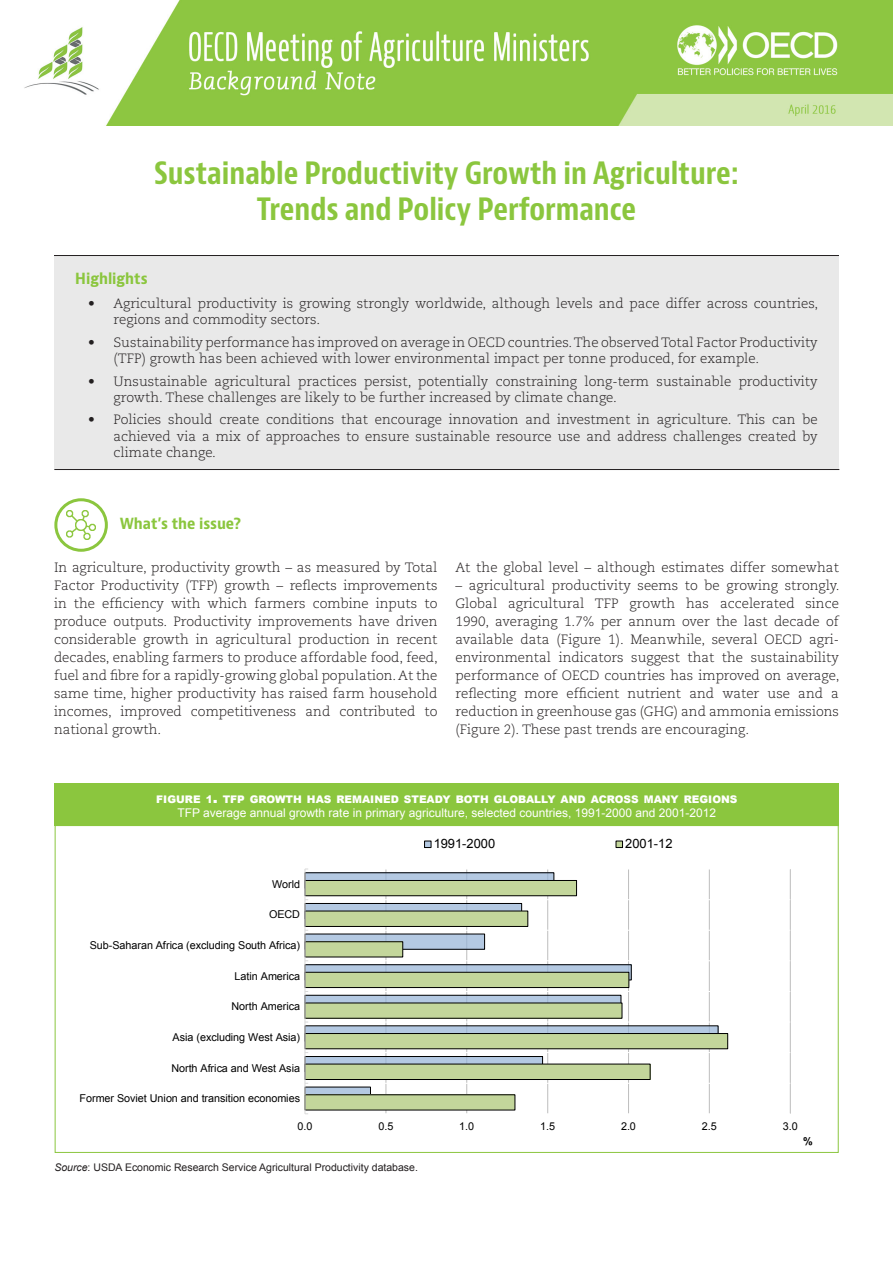
<style>
.page{position:relative;width:893px;height:1263px;background:#fff}
.page>*{position:absolute;margin:0;border:0;box-sizing:border-box;transform-origin:0 0}
.t1{font:700 condensed 30px/36px "Bernini Sans";color:#8bc63e;text-align:center}
.t2{font:700 condensed 15px "Bernini Sans";color:#8bc63e}
.t3{font:300 13.5px/18px "Caecilia LT Std";color:#231f20}
.t4{font:12.9px "Arial";letter-spacing:.005em;color:#000}
.t5{font:12px "Arial";color:#fff}
.t6{font:10.8px "Arial";color:#000}
.t7{font:700 10.8px "Arial";color:#000}
.t8{font:10.5px "Arial";color:#231f20}
.t9{font:900 10.5px "Arial";color:#fff}
.s1{font-size:15px}
.s2{font-style:italic}
</style>
<div class="page">
<div style="left:54px;top:255px;width:785px;height:215px;background:#e9e9e9"></div>
<img style="left:24px;top:0;width:869px;height:125px">
<hr style="left:54px;top:255px;width:785px;height:1px;background:#231f20">
<hr style="left:54px;top:469px;width:785px;height:1px;background:#231f20">
<img style="left:66px;top:510px;width:30px;height:30px">
<div style="left:54px;top:498px;width:54px;height:54px;border:3px solid #8bc63e;border-radius:50%"></div>
<div style="left:54px;top:783px;width:785px;height:42px;background:#8bc63e"></div>
<hr style="left:385px;top:869px;width:1px;height:245px;background:#bfbfbf">
<hr style="left:466px;top:869px;width:1px;height:245px;background:#bfbfbf">
<hr style="left:547px;top:869px;width:1px;height:245px;background:#bfbfbf">
<hr style="left:628px;top:869px;width:1px;height:245px;background:#bfbfbf">
<hr style="left:709px;top:869px;width:1px;height:245px;background:#bfbfbf">
<hr style="left:790px;top:869px;width:1px;height:245px;background:#bfbfbf">
<hr style="left:305px;top:899px;width:485px;height:1px;background:#fff">
<hr style="left:305px;top:930px;width:485px;height:1px;background:#fff">
<hr style="left:305px;top:960px;width:485px;height:1px;background:#fff">
<hr style="left:305px;top:991px;width:485px;height:1px;background:#fff">
<hr style="left:305px;top:1021px;width:485px;height:1px;background:#fff">
<hr style="left:305px;top:1052px;width:485px;height:1px;background:#fff">
<hr style="left:305px;top:1083px;width:485px;height:1px;background:#fff">
<hr style="left:305px;top:1113px;width:485px;height:1px;background:#fff">
<div style="left:305px;top:873px;width:249px;height:15px;background:#b4c9e2"></div>
<div style="left:305px;top:872px;width:249px;height:16px;border:1px solid #000"></div>
<div style="left:305px;top:903px;width:217px;height:16px;background:#95b3d7;opacity:.7"></div>
<div style="left:305px;top:903px;width:217px;height:16px;border:1px solid #000"></div>
<div style="left:305px;top:934px;width:180px;height:15px;background:#b4c9e2"></div>
<div style="left:305px;top:934px;width:180px;height:16px;border:1px solid #000"></div>
<div style="left:305px;top:965px;width:326px;height:15px;background:#95b3d7;opacity:.7"></div>
<div style="left:305px;top:964px;width:327px;height:16px;border:1px solid #000"></div>
<div style="left:305px;top:995px;width:316px;height:15px;background:#95b3d7;opacity:.7"></div>
<div style="left:305px;top:995px;width:316px;height:16px;border:1px solid #000"></div>
<div style="left:305px;top:1026px;width:413px;height:15px;background:#b4c9e2"></div>
<div style="left:305px;top:1056px;width:238px;height:16px;background:#95b3d7;opacity:.7"></div>
<div style="left:305px;top:1056px;width:238px;height:16px;border:1px solid #000"></div>
<div style="left:305px;top:1087px;width:65px;height:15px;background:#b4c9e2"></div>
<div style="left:305px;top:880px;width:271px;height:16px;background:#c3d69b"></div>
<div style="left:305px;top:880px;width:272px;height:16px;border:1px solid #000"></div>
<div style="left:305px;top:911px;width:223px;height:15px;background:#c3d69b"></div>
<div style="left:305px;top:911px;width:223px;height:16px;border:1px solid #000"></div>
<div style="left:305px;top:942px;width:98px;height:15px;background:#c3d69b"></div>
<div style="left:305px;top:941px;width:98px;height:16px;border:1px solid #000"></div>
<div style="left:305px;top:972px;width:324px;height:15px;background:#c3d69b"></div>
<div style="left:305px;top:972px;width:324px;height:16px;border:1px solid #000"></div>
<div style="left:305px;top:1003px;width:317px;height:15px;background:#c3d69b"></div>
<div style="left:305px;top:1033px;width:423px;height:16px;background:#c3d69b"></div>
<div style="left:305px;top:1033px;width:423px;height:16px;border:1px solid #000"></div>
<div style="left:305px;top:1064px;width:345px;height:15px;background:#c3d69b"></div>
<div style="left:305px;top:1064px;width:345px;height:16px;border:1px solid #000"></div>
<div style="left:305px;top:1095px;width:210px;height:15px;background:#c3d69b"></div>
<div style="left:305px;top:1094px;width:210px;height:16px;border:1px solid #000"></div>
<hr style="left:304px;top:869px;width:1px;height:245px;background:#d9d9d9">
<div style="left:424px;top:841px;width:7px;height:7px;border:1px solid #000"></div>
<div style="left:616px;top:841px;width:7px;height:7px;border:1px solid #000"></div>
<p class="t1" style="left:154px;top:155px;width:586px">Sustainable Productivity Growth in Agriculture:<br>Trends and Policy Performance</p>
<p class="t2" style="left:75px;top:269px;width:74px">Highlights</p>
<p class="t3" style="left:114px;top:296px;width:706px;line-height:16.2px;text-indent:-26px">• Agricultural productivity is growing strongly worldwide, although levels and pace differ across countries, regions and commodity sectors.</p>
<p class="t3" style="left:114px;top:334px;width:706px;line-height:16.2px;text-indent:-26px">• Sustainability performance has improved on average in OECD countries. The observed Total Factor Productivity (TFP) growth has been achieved with lower environmental impact per tonne produced, for example.</p>
<p class="t3" style="left:114px;top:373px;width:706px;line-height:16.2px;text-indent:-26px">• Unsustainable agricultural practices persist, potentially constraining long-term sustainable productivity growth. These challenges are likely to be further increased by climate change.</p>
<p class="t3" style="left:114px;top:412px;width:706px;line-height:16.2px;text-align:justify;text-indent:-26px">• Policies should create conditions that encourage innovation and investment in agriculture. This can be achieved via a mix of approaches to ensure sustainable resource use and address challenges created by climate change.</p>
<p class="t2" style="left:120px;top:514px;width:123px">What’s the issue?</p>
<p class="t3" style="left:54px;top:558px;width:385px;text-align:justify">In agriculture, productivity growth – as measured by Total Factor Productivity (TFP) growth – reflects improvements in the efficiency with which farmers combine inputs to produce outputs. Productivity improvements have driven considerable growth in agricultural production in recent decades, enabling farmers to produce affordable food, feed, fuel and fibre for a rapidly-growing global population. At the same time, higher productivity has raised farm household incomes, improved competitiveness and contributed to national growth.</p>
<p class="t3" style="left:455px;top:558px;width:385px">At the global level – although estimates differ somewhat</p>
<p class="t3" style="left:455px;top:576px;width:385px;text-align:justify">– agricultural productivity seems to be growing strongly.<br>Global agricultural TFP growth has accelerated since 1990, averaging 1.7% per annum over the last decade of available data (Figure 1). Meanwhile, several OECD agri&shy;environmental indicators suggest that the sustainability performance of OECD countries has improved on average, reflecting more efficient nutrient and water use and a reduction in greenhouse gas (GHG) and ammonia emissions (Figure 2). These past trends are encouraging.</p>
<p class="t9" style="left:156px;top:791px;width:583px">FIGURE 1<span class="s1">.</span> TFP GROWTH HAS REMAINED STEADY BOTH GLOBALLY AND ACROSS MANY REGIONS</p>
<p class="t5" style="left:177px;top:805px;width:540px">TFP average annual growth rate in primary agriculture, selected countries, 1991-2000 and 2001-2012</p>
<p class="t6" style="left:272px;top:877px;width:29px">World</p>
<p class="t6" style="left:269px;top:907px;width:32px">OECD</p>
<p class="t6" style="left:90px;top:938px;width:212px">Sub-Saharan Africa (excluding South Africa)</p>
<p class="t6" style="left:235px;top:969px;width:67px">Latin America</p>
<p class="t6" style="left:232px;top:999px;width:70px">North America</p>
<p class="t6" style="left:173px;top:1030px;width:129px">Asia (excluding West Asia)</p>
<p class="t6" style="left:171px;top:1061px;width:130px">North Africa and West Asia</p>
<p class="t6" style="left:80px;top:1091px;width:222px">Former Soviet Union and transition economies</p>
<p class="t4" style="left:434px;top:835px;width:63px">1991-2000</p>
<p class="t4" style="left:625px;top:835px;width:49px">2001-12</p>
<p class="t6" style="left:298px;top:1119px;width:16px">0.0</p>
<p class="t6" style="left:378px;top:1119px;width:16px">0.5</p>
<p class="t6" style="left:459px;top:1119px;width:16px">1.0</p>
<p class="t6" style="left:540px;top:1119px;width:16px">1.5</p>
<p class="t6" style="left:621px;top:1119px;width:16px">2.0</p>
<p class="t6" style="left:702px;top:1119px;width:16px">2.5</p>
<p class="t6" style="left:783px;top:1119px;width:16px">3.0</p>
<p class="t8" style="left:54px;top:1160px;width:365px"><span class="s2">Source</span>: USDA Economic Research Service Agricultural Productivity database.</p>
<p class="t7" style="left:803px;top:1134px;width:11px">%</p>
</div>
